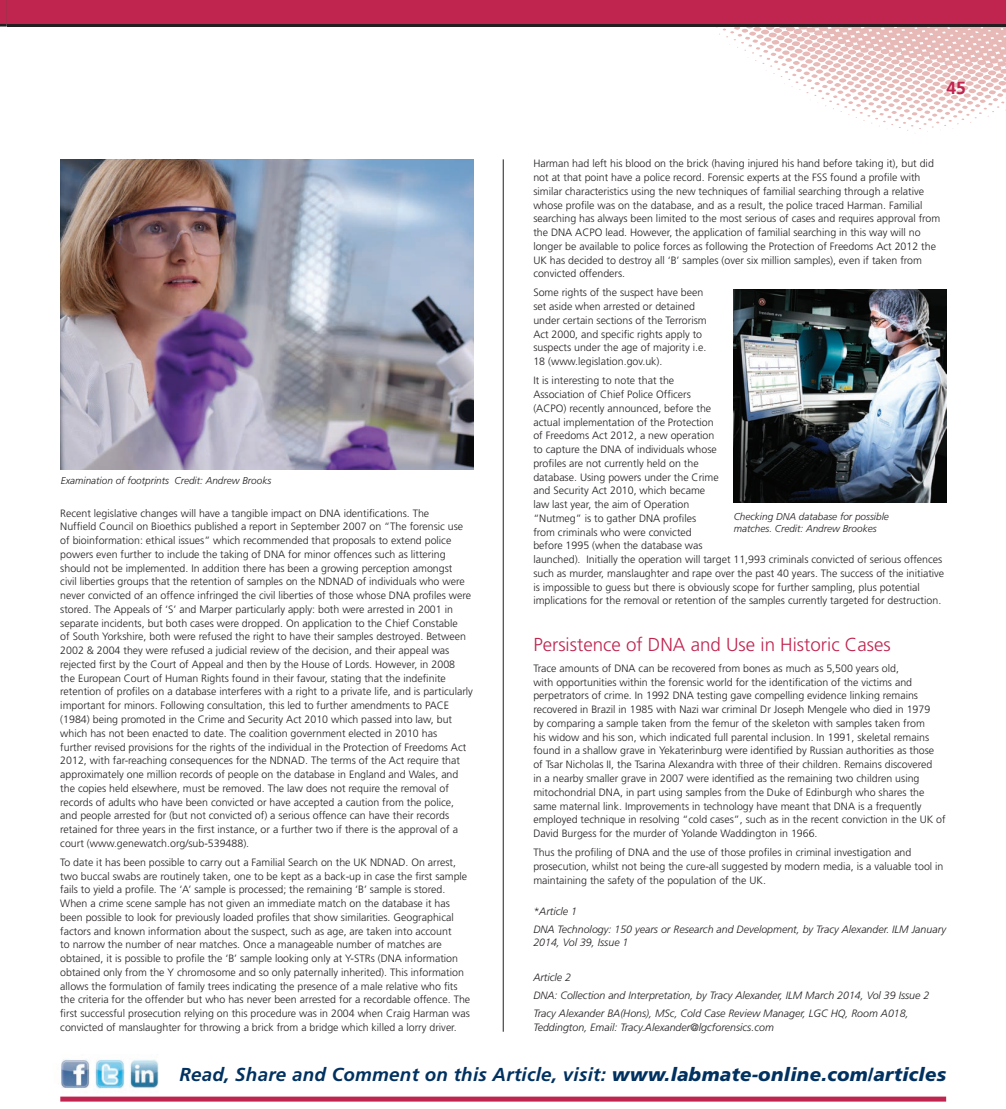
<style>
.page{position:relative;width:1006px;height:1109px;background:#fff}
.page>*{position:absolute;margin:0;border:0;box-sizing:border-box;transform-origin:0 0}
.t1{font:italic 700 18.75px "Frutiger";letter-spacing:.015em;color:#003160}
.t2{font:300 18.75px "Frutiger";color:#bf254f}
.t3{font:700 17.5px "Frutiger";color:#bf254f}
.t4{font:300 10.62px/13.8px "Frutiger";color:#231f20}
.t5{font:italic 300 10.62px/17.9px "Frutiger";color:#231f20}
.t6{font:italic 300 10px/12.5px "Frutiger";color:#231f20}
.s1{font-weight:900}
</style>
<div class="page">
<svg style="left:716px;top:27px;width:290px;height:105px"></svg>
<div style="left:7px;top:0;width:999px;height:27px;background:#231f20"></div>
<div style="left:7px;top:0;width:999px;height:24px;background:#bf254f"></div>
<hr style="left:503px;top:159px;width:1px;height:872px;background:#231f20">
<img style="left:61px;top:1059px;width:98px;height:30px">
<div style="left:60px;top:1096px;width:886px;height:5px;background:#bf254f"></div>
<img style="left:61px;top:160px;width:413px;height:309px">
<img style="left:734px;top:290px;width:213px;height:213px">
<svg style="left:0;top:0;width:7px;height:27px"></svg>
<h2 class="t3" style="left:947px;top:78px;width:21px">45</h2>
<p class="t4" style="left:533px;top:157px;width:408px">Harman had left his blood on the brick (having injured his hand before taking it), but did not at that point have a police record. Forensic experts at the FSS found a profile with similar characteristics using the new techniques of familial searching through a relative whose profile was on the database, and as a result, the police traced Harman. Familial searching has always been limited to the most serious of cases and requires approval from the DNA ACPO lead. However, the application of familial searching in this way will no longer be available to police forces as following the Protection of Freedoms Act 2012 the UK has decided to destroy all ‘B’ samples (over six million samples), even if taken from convicted offenders.</p>
<p class="t4" style="left:533px;top:286px;width:175px">Some rights of the suspect have been set aside when arrested or detained under certain sections of the Terrorism Act 2000, and specific rights apply to suspects under the age of majority i.e.<br>18 (www.legislation.gov.uk).</p>
<p class="t4" style="left:533px;top:374px;width:412px">It is interesting to note that the<br>Association of Chief Police Officers<br>(ACPO) recently announced, before the<br>actual implementation of the Protection<br>of Freedoms Act 2012, a new operation<br>to capture the DNA of individuals whose<br>profiles are not currently held on the<br>database. Using powers under the Crime<br>and Security Act 2010, which became<br>law last year, the aim of Operation<br>“Nutmeg” is to gather DNA profiles<br>from criminals who were convicted<br>before 1995 (when the database was<br>launched). Initially the operation will target 11,993 criminals convicted of serious offences such as murder, manslaughter and rape over the past 40 years. The success of the initiative is impossible to guess but there is obviously scope for further sampling, plus potential implications for the removal or retention of the samples currently targeted for destruction.</p>
<h1 class="t2" style="left:533px;top:634px;width:359px">Persistence of DNA and Use in Historic Cases</h1>
<p class="t4" style="left:533px;top:661px;width:414px">Trace amounts of DNA can be recovered from bones as much as 5,500 years old,<br>with opportunities within the forensic world for the identification of the victims and perpetrators of crime. In 1992 DNA testing gave compelling evidence linking remains recovered in Brazil in 1985 with Nazi war criminal Dr Joseph Mengele who died in 1979<br>by comparing a sample taken from the femur of the skeleton with samples taken from<br>his widow and his son, which indicated full parental inclusion. In 1991, skeletal remains found in a shallow grave in Yekaterinburg were identified by Russian authorities as those of Tsar Nicholas II, the Tsarina Alexandra with three of their children. Remains discovered<br>in a nearby smaller grave in 2007 were identified as the remaining two children using mitochondrial DNA, in part using samples from the Duke of Edinburgh who shares the same maternal link. Improvements in technology have meant that DNA is a frequently employed technique in resolving “cold cases”, such as in the recent conviction in the UK of David Burgess for the murder of Yolande Waddington in 1966.</p>
<p class="t4" style="left:533px;top:845px;width:412px">Thus the profiling of DNA and the use of those profiles in criminal investigation and prosecution, whilst not being the cure-all suggested by modern media, is a valuable tool in maintaining the safety of the population of the UK.</p>
<p class="t5" style="left:533px;top:902px;width:414px">*Article 1<br>DNA Technology: 150 years or Research and Development, by Tracy Alexander. ILM January</p>
<p class="t5" style="left:533px;top:932px;width:97px">2014, Vol 39, Issue 1</p>
<p class="t5" style="left:533px;top:968px;width:398px">Article 2<br>DNA: Collection and Interpretation, by Tracy Alexander, ILM March 2014, Vol 39 Issue 2<br>Tracy Alexander BA(Hons), MSc, Cold Case Review Manager, LGC HQ, Room A018,</p>
<p class="t5" style="left:533px;top:1017px;width:242px">Teddington, Email: Tracy.Alexander@lgcforensics.com</p>
<h1 class="t1" style="left:179px;top:1063px;width:768px">Read, Share and Comment on this Article, visit: <span class="s1">www.labmate-online.com/articles</span></h1>
<p class="t6" style="left:61px;top:474px;width:212px">Examination of footprints Credit: Andrew Brooks</p>
<p class="t4" style="left:60px;top:506px;width:414px">Recent legislative changes will have a tangible impact on DNA identifications. The<br>Nuffield Council on Bioethics published a report in September 2007 on “The forensic use of bioinformation: ethical issues” which recommended that proposals to extend police powers even further to include the taking of DNA for minor offences such as littering should not be implemented. In addition there has been a growing perception amongst<br>civil liberties groups that the retention of samples on the NDNAD of individuals who were never convicted of an offence infringed the civil liberties of those whose DNA profiles were stored. The Appeals of ‘S’ and Marper particularly apply: both were arrested in 2001 in separate incidents, but both cases were dropped. On application to the Chief Constable<br>of South Yorkshire, both were refused the right to have their samples destroyed. Between 2002 &amp; 2004 they were refused a judicial review of the decision, and their appeal was rejected first by the Court of Appeal and then by the House of Lords. However, in 2008<br>the European Court of Human Rights found in their favour, stating that the indefinite retention of profiles on a database interferes with a right to a private life, and is particularly important for minors. Following consultation, this led to further amendments to PACE (1984) being promoted in the Crime and Security Act 2010 which passed into law, but which has not been enacted to date. The coalition government elected in 2010 has<br>further revised provisions for the rights of the individual in the Protection of Freedoms Act 2012, with far-reaching consequences for the NDNAD. The terms of the Act require that approximately one million records of people on the database in England and Wales, and the copies held elsewhere, must be removed. The law does not require the removal of records of adults who have been convicted or have accepted a caution from the police, and people arrested for (but not convicted of) a serious offence can have their records retained for three years in the first instance, or a further two if there is the approval of a court (www.genewatch.org/sub-539488).</p>
<p class="t4" style="left:60px;top:855px;width:411px">To date it has been possible to carry out a Familial Search on the UK NDNAD. On arrest, two buccal swabs are routinely taken, one to be kept as a back-up in case the first sample fails to yield a profile. The ‘A’ sample is processed; the remaining ‘B’ sample is stored.<br>When a crime scene sample has not given an immediate match on the database it has been possible to look for previously loaded profiles that show similarities. Geographical factors and known information about the suspect, such as age, are taken into account<br>to narrow the number of near matches. Once a manageable number of matches are obtained, it is possible to profile the ‘B’ sample looking only at Y-STRs (DNA information obtained only from the Y chromosome and so only paternally inherited). This information allows the formulation of family trees indicating the presence of a male relative who fits the criteria for the offender but who has never been arrested for a recordable offence. The first successful prosecution relying on this procedure was in 2004 when Craig Harman was convicted of manslaughter for throwing a brick from a bridge which killed a lorry driver.</p>
<p class="t6" style="left:734px;top:510px;width:157px">Checking DNA database for possible matches. Credit: Andrew Brookes</p>
</div>
